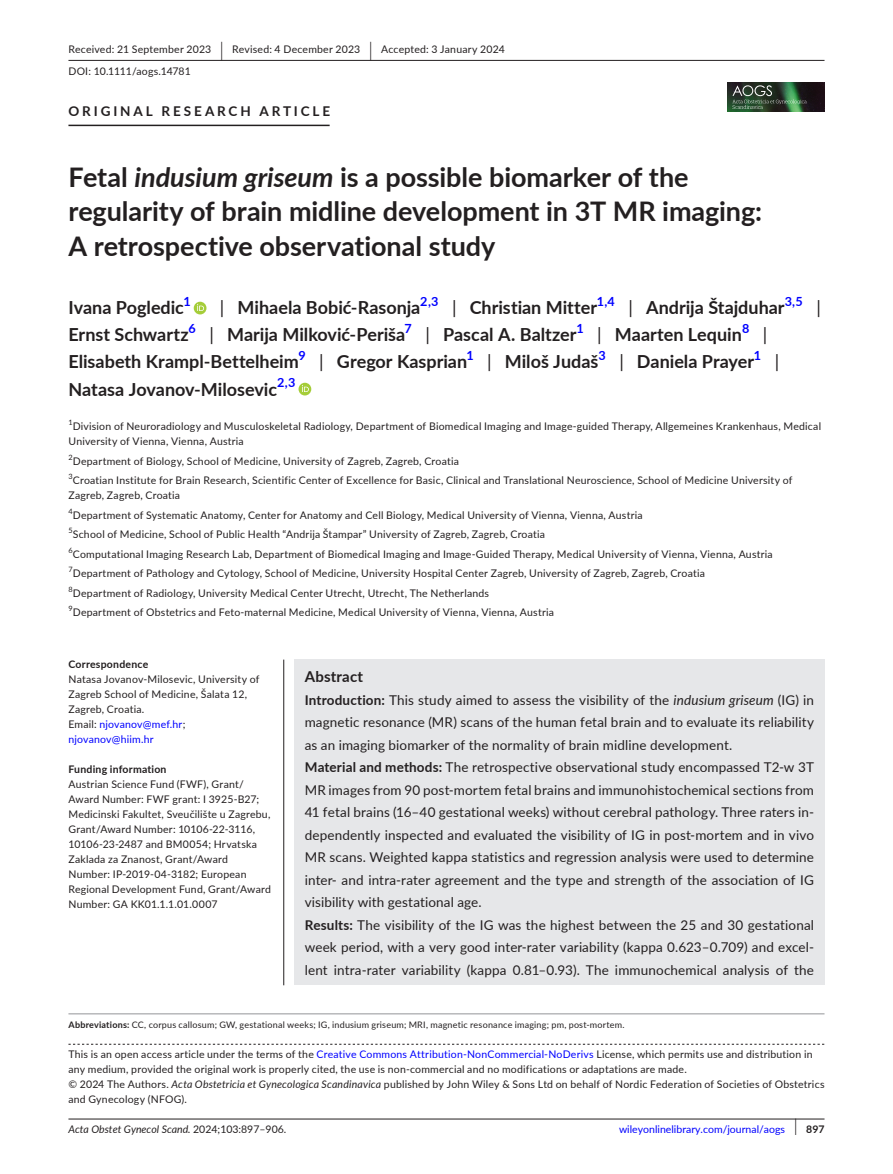
<style>
.page{position:relative;width:893px;height:1174px;background:#fff}
.page>*{position:absolute;margin:0;border:0;box-sizing:border-box;transform-origin:0 0}
.t1{font:700 27px/34.5px "Lato";letter-spacing:-.005em;color:#231f20}
.t2{font:700 18px "Lato";color:#231f20}
.t3{font:18px "Lato";color:#231f20}
.t4{font:700 15px "Lato";letter-spacing:.015em;color:#231f20}
.t5{font:13.5px/22.5px "Lato";letter-spacing:.01em;color:#231f20}
.t6{font:700 13.5px "Lato";letter-spacing:.215em;color:#231f20}
.t7{font:700 12.6px "Lato";color:#00f}
.t8{font:10.5px/15px "Lato";letter-spacing:.02em;color:#231f20}
.t9{font:italic 10.5px "Lato";color:#231f20}
.t10{font:10.5px "Lato";color:#00f}
.t11{font:700 10.5px "Lato";letter-spacing:.02em;color:#231f20}
.t12{font:9px "Lato";letter-spacing:.025em;color:#231f20}
.s1{font-size:19.65px}
.s2{font-style:italic}
.s3{font-weight:400}
.s4{color:#00f}
.s5{font-weight:700}
.s6{font-style:normal}
.s7{font-size:17.4px;color:#231f20}
.s8{font-weight:700;color:#231f20}
</style>
<div class="page">
<hr style="left:68px;top:1118px;width:756px;height:1px;background:#231f20">
<img style="left:728px;top:82px;width:96px;height:30px">
<svg style="left:732px;top:85px;width:75px;height:24px;background:#3e5843"></svg>
<hr style="left:68px;top:60px;width:756px;height:1px;background:#231f20">
<hr style="left:68px;top:125px;width:262px;height:1px;background:#231f20">
<div style="left:194px;top:302px;width:12px;height:12px;background:#a5cd39;border-radius:50%"></div>
<svg style="left:197px;top:304px;width:7px;height:7px"></svg>
<div style="left:299px;top:383px;width:12px;height:12px;background:#a5cd39;border-radius:50%"></div>
<svg style="left:302px;top:385px;width:7px;height:7px"></svg>
<svg style="left:68px;top:1043px;width:756px;height:1px"></svg>
<hr style="left:68px;top:1013px;width:756px;height:1px;background:#939598">
<div style="left:294px;top:659px;width:530px;height:326px;background:#e6e7e9"></div>
<hr style="left:283px;top:659px;width:1px;height:326px;background:#231f20">
<p class="t8" style="left:68px;top:38px;width:438px;line-height:21.8px">Received: 21 September 2023 <span class="s1">|</span> Revised: 4 December 2023 <span class="s1">|</span> Accepted: 3 January 2024<br>DOI: 10.1111/aogs.14781</p>
<p class="t6" style="left:68px;top:101px;width:263px">ORIGINAL RESEARCH ARTICLE</p>
<h1 class="t1" style="left:68px;top:159px;width:695px">Fetal <span class="s2">indusium griseum</span> is a possible biomarker of the regularity of brain midline development in 3T MR imaging:<br>A retrospective observational study</h1>
<h2 class="t2" style="left:68px;top:295px;width:117px">Ivana Pogledic</h2>
<p class="t7" style="left:183px;top:292px;width:9px">1</p>
<h2 class="t2" style="left:220px;top:295px;width:202px"><span class="s3">|</span> Mihaela Bobić-Rasonja</h2>
<p class="t7" style="left:420px;top:292px;width:20px">2,3</p>
<h2 class="t2" style="left:452px;top:295px;width:146px"><span class="s3">|</span> Christian Mitter</h2>
<p class="t7" style="left:597px;top:292px;width:19px">1,4</p>
<h2 class="t2" style="left:628px;top:295px;width:158px"><span class="s3">|</span> Andrija Štajduhar</h2>
<p class="t7" style="left:785px;top:292px;width:20px">3,5</p>
<h2 class="t3" style="left:816px;top:295px;width:6px">|</h2>
<h2 class="t2" style="left:68px;top:322px;width:122px">Ernst Schwartz</h2>
<p class="t7" style="left:189px;top:319px;width:9px">6</p>
<h2 class="t2" style="left:209px;top:322px;width:198px"><span class="s3">|</span> Marija Milković-Periša</h2>
<p class="t7" style="left:405px;top:319px;width:9px">7</p>
<h2 class="t2" style="left:425px;top:322px;width:153px"><span class="s3">|</span> Pascal A. Baltzer</h2>
<p class="t7" style="left:576px;top:319px;width:9px">1</p>
<h2 class="t2" style="left:597px;top:322px;width:146px"><span class="s3">|</span> Maarten Lequin</h2>
<p class="t7" style="left:742px;top:319px;width:9px">8</p>
<h2 class="t3" style="left:763px;top:322px;width:6px">|</h2>
<h2 class="t2" style="left:68px;top:349px;width:232px">Elisabeth Krampl-Bettelheim</h2>
<p class="t7" style="left:298px;top:346px;width:9px">9</p>
<h2 class="t2" style="left:319px;top:349px;width:149px"><span class="s3">|</span> Gregor Kasprian</h2>
<p class="t7" style="left:466px;top:346px;width:9px">1</p>
<h2 class="t2" style="left:487px;top:349px;width:113px"><span class="s3">|</span> Miloš Judaš</h2>
<p class="t7" style="left:599px;top:346px;width:9px">3</p>
<h2 class="t2" style="left:619px;top:349px;width:136px"><span class="s3">|</span> Daniela Prayer</h2>
<p class="t7" style="left:754px;top:346px;width:9px">1</p>
<h2 class="t3" style="left:775px;top:349px;width:6px">|</h2>
<h2 class="t2" style="left:68px;top:376px;width:210px">Natasa Jovanov-Milosevic</h2>
<p class="t7" style="left:277px;top:373px;width:20px">2,3</p>
<p class="t8" style="left:68px;top:418px;width:754px"><sup>1</sup>Division of Neuroradiology and Musculoskeletal Radiology, Department of Biomedical Imaging and Image-guided Therapy, Allgemeines Krankenhaus, Medical<br>University of Vienna, Vienna, Austria</p>
<p class="t8" style="left:68px;top:450px;width:726px;line-height:19.5px"><sup>2</sup>Department of Biology, School of Medicine, University of Zagreb, Zagreb, Croatia<br><sup>3</sup>Croatian Institute for Brain Research, Scientific Center of Excellence for Basic, Clinical and Translational Neuroscience, School of Medicine University of</p>
<p class="t8" style="left:68px;top:485px;width:706px;line-height:19.5px">Zagreb, Zagreb, Croatia<br><sup>4</sup>Department of Systematic Anatomy, Center for Anatomy and Cell Biology, Medical University of Vienna, Vienna, Austria<br><sup>5</sup>School of Medicine, School of Public Health “Andrija Štampar” University of Zagreb, Zagreb, Croatia<br><sup>6</sup>Computational Imaging Research Lab, Department of Biomedical Imaging and Image-Guided Therapy, Medical University of Vienna, Vienna, Austria <sup>7</sup>Department of Pathology and Cytology, School of Medicine, University Hospital Center Zagreb, University of Zagreb, Zagreb, Croatia<br><sup>8</sup>Department of Radiology, University Medical Center Utrecht, Utrecht, The Netherlands<br><sup>9</sup>Department of Obstetrics and Feto-maternal Medicine, Medical University of Vienna, Vienna, Austria</p>
<p class="t11" style="left:68px;top:656px;width:81px">Correspondence</p>
<p class="t8" style="left:68px;top:671px;width:193px">Natasa Jovanov-Milosevic, University of<br>Zagreb School of Medicine, Šalata 12,<br>Zagreb, Croatia.<br>Email: <span class="s4">njovanov@mef.hr</span>; <span class="s4">njovanov@hiim.hr</span></p>
<p class="t11" style="left:68px;top:761px;width:100px">Funding information</p>
<p class="t8" style="left:68px;top:776px;width:204px">Austrian Science Fund (FWF), Grant/ Award Number: FWF grant: I 3925-B27; Medicinski Fakultet, Sveučilište u Zagrebu, Grant/Award Number: 10106-22-3116, 10106-23-2487 and BM0054; Hrvatska Zaklada za Znanost, Grant/Award Number: IP-2019-04-3182; European Regional Development Fund, Grant/Award Number: GA KK01.1.1.01.0007</p>
<h3 class="t4" style="left:305px;top:665px;width:60px">Abstract</h3>
<p class="t5" style="left:305px;top:688px;width:511px"><span class="s5">Introduction:</span> This study aimed to assess the visibility of the <span class="s2">indusium griseum</span> (IG) in magnetic resonance (MR) scans of the human fetal brain and to evaluate its reliability as an imaging biomarker of the normality of brain midline development.<br><span class="s5">Material and methods:</span> The retrospective observational study encompassed T2-w 3T MR images from 90 post-mortem fetal brains and immunohistochemical sections from 41 fetal brains (16–40 gestational weeks) without cerebral pathology. Three raters in&shy;dependently inspected and evaluated the visibility of IG in post-mortem and in vivo MR scans. Weighted kappa statistics and regression analysis were used to determine inter- and intra-rater agreement and the type and strength of the association of IG visibility with gestational age.<br><span class="s5">Results:</span> The visibility of the IG was the highest between the 25 and 30 gestational week period, with a very good inter-rater variability (kappa 0.623–0.709) and excel&shy;lent intra-rater variability (kappa 0.81–0.93). The immunochemical analysis of the</p>
<p class="t12" style="left:68px;top:1018px;width:558px"><span class="s5">Abbreviations:</span> CC, corpus callosum; GW, gestational weeks; IG, indusium griseum; MRI, magnetic resonance imaging; pm, post-mortem.</p>
<p class="t8" style="left:68px;top:1046px;width:758px">This is an open access article under the terms of the <span class="s4">Creative Commons Attribution-NonCommercial-NoDerivs</span> License, which permits use and distribution in any medium, provided the original work is properly cited, the use is non-commercial and no modifications or adaptations are made.<br>© 2024 The Authors. <span class="s2">Acta Obstetricia et Gynecologica Scandinavica</span> published by John Wiley &amp; Sons Ltd on behalf of Nordic Federation of Societies of Obstetrics and Gynecology (NFOG).</p>
<p class="t9" style="left:68px;top:1121px;width:219px">Acta Obstet Gynecol Scand. <span class="s6">2024;103:897–906.</span></p>
<p class="t10" style="left:619px;top:1121px;width:207px">wileyonlinelibrary.com/journal/aogs <span class="s7">|</span> <span class="s8">897</span></p>
</div>
